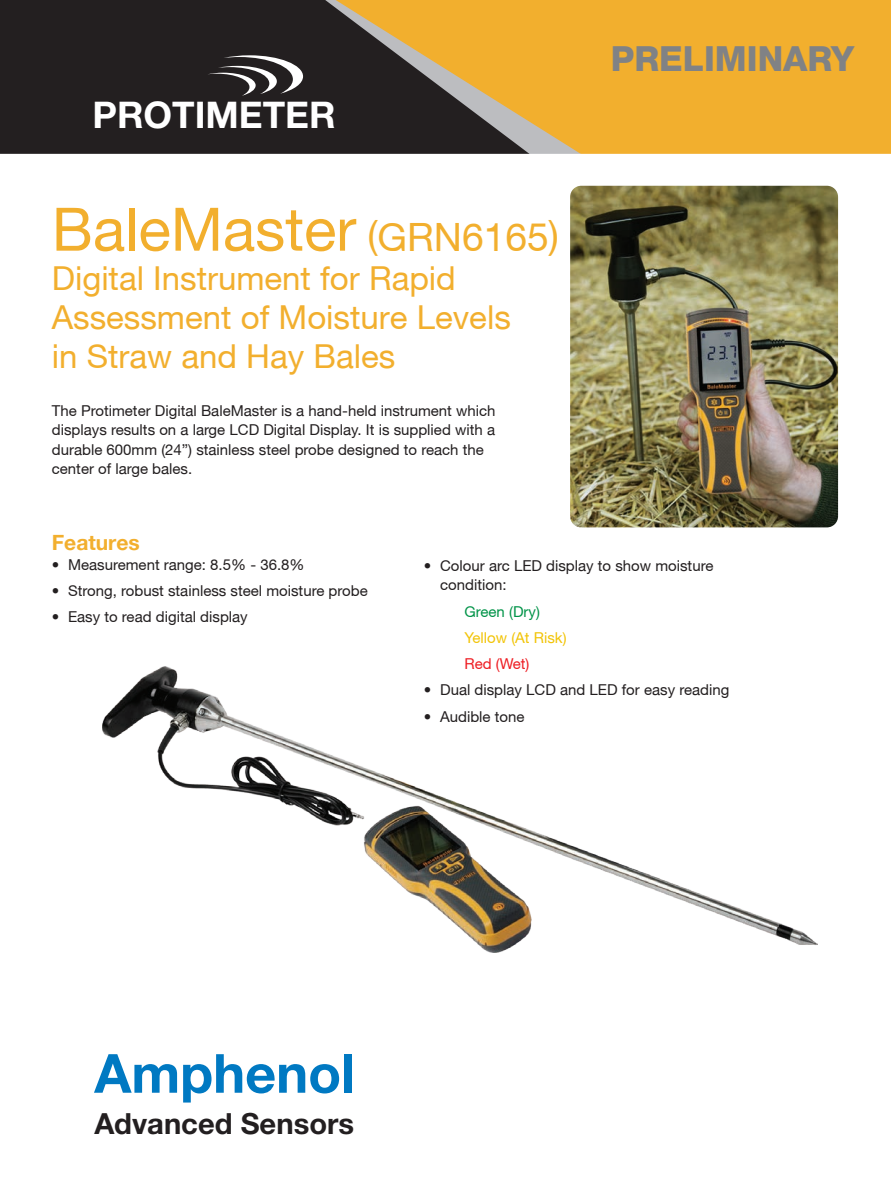
<style>
.page{position:relative;width:891px;height:1188px;background:#fff}
.page>*{position:absolute;margin:0;border:0;box-sizing:border-box;transform-origin:0 0}
.Product_name{font:60px "Helvetica Neue";color:#f2af2e}
.t1{font:700 54px "Helvetica Neue LT Std";color:#0079c2}
.t2{font:700 36.75px "Helvetica Neue LT Std";color:#fff}
.Sub-head_11pt_Bold{font:800 34.5px "Helvetica Neue";color:#808285}
.Product_name-2{font:33px/39px "Helvetica Neue";color:#f2af2e}
.t3{font:700 29.1px "Helvetica Neue LT Std";color:#231f20}
.Features_and_Benefits{font:700 21px "Helvetica Neue";color:#f2af2e}
.Janes_bullets{font:15px/19.5px "Helvetica Neue";color:#231f20}
.Janes_bullets-2{font:15px "Helvetica Neue";color:#f2c407}
.Janes_bullets-3{font:15px "Helvetica Neue";color:#009348}
.Janes_bullets-4{font:15px "Helvetica Neue";color:#ee1d23}
.s1{font-size:39px}
</style>
<div class="page">
<div style="left:0;top:0;width:891px;height:155px;background:#231f20"></div>
<svg style="left:336px;top:0;width:555px;height:154px;fill:#f2af2e"></svg>
<hr style="left:0;top:154px;width:891px;height:2px;background:#fff">
<svg style="left:208px;top:55px;width:95px;height:41px"></svg>
<img style="left:570px;top:186px;width:268px;height:341px">
<img style="left:103px;top:667px;width:715px;height:285px">
<p class="t2" style="left:92px;top:92px;width:245px">PROTIMETER</p>
<p class="Product_name" style="left:52px;top:194px;width:509px">BaleMaster <span class="s1">(GRN6165)</span></p>
<p class="Product_name-2" style="left:52px;top:258px;width:461px">Digital Instrument for Rapid<br>Assessment of Moisture Levels in Straw and Hay Bales</p>
<p class="Janes_bullets" style="left:52px;top:400px;width:445px">The Protimeter Digital BaleMaster is a hand-held instrument which displays results on a large LCD Digital Display. It is supplied with a durable 600mm (24”) stainless steel probe designed to reach the center of large bales.</p>
<p class="Sub-head_11pt_Bold" style="left:611px;top:38px;width:245px">PRELIMINARY</p>
<p class="Features_and_Benefits" style="left:52px;top:530px;width:89px">Features</p>
<p class="Janes_bullets" style="left:52px;top:555px;width:254px">• Measurement range: 8.5% - 36.8%</p>
<p class="Janes_bullets" style="left:52px;top:581px;width:318px">• Strong, robust stainless steel moisture probe</p>
<p class="Janes_bullets" style="left:52px;top:607px;width:197px">• Easy to read digital display</p>
<p class="Janes_bullets" style="left:440px;top:556px;width:275px;text-indent:-16px">• Colour arc LED display to show moisture condition:</p>
<p class="Janes_bullets-3" style="left:464px;top:602px;width:77px">Green (Dry)</p>
<p class="Janes_bullets-2" style="left:464px;top:629px;width:104px">Yellow (At Risk)</p>
<p class="Janes_bullets-4" style="left:464px;top:655px;width:66px">Red (Wet)</p>
<p class="Janes_bullets" style="left:424px;top:680px;width:307px">• Dual display LCD and LED for easy reading</p>
<p class="Janes_bullets" style="left:424px;top:706px;width:102px">• Audible tone</p>
<p class="t1" style="left:94px;top:1040px;width:262px">Amphenol</p>
<p class="t3" style="left:94px;top:1105px;width:261px">Advanced Sensors</p>
</div>
